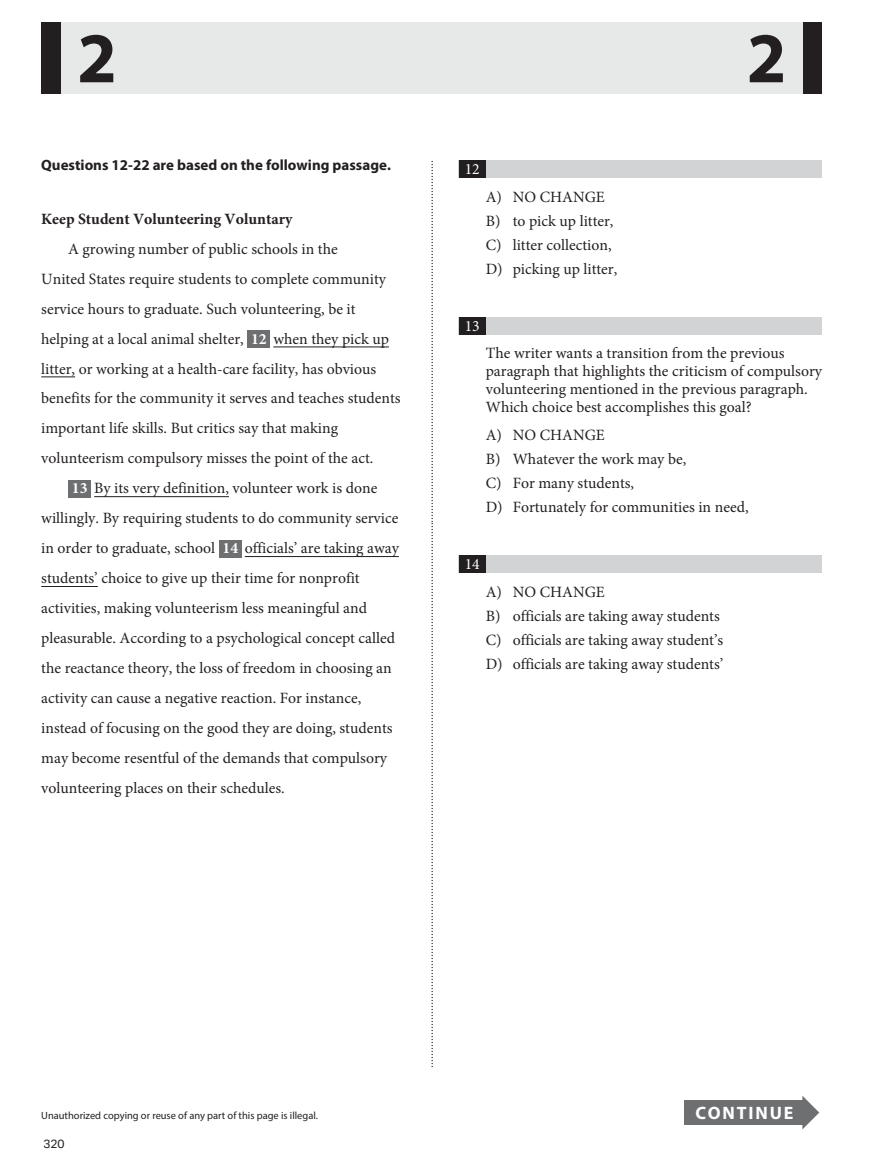
<style>
.page{position:relative;width:891px;height:1175px;background:#fff}
.page>*{position:absolute;margin:0;border:0;box-sizing:border-box;transform-origin:0 0}
.t1{font:700 71.85px "Myriad Pro";color:#231f20}
.t2{font:700 18px "Myriad Pro";letter-spacing:.1em;color:#fff}
.t3{font:15.75px/30px "Minion Pro";color:#231f20}
.t4{font:700 15.75px "Minion Pro";color:#231f20}
.t5{font:15.75px "Minion Pro";color:#fff}
.t6{font:700 15px "Myriad Pro";color:#231f20}
.t7{font:12px "Times";color:#231f20}
.t8{font:12px "Aktiv Grotesk";color:#231f20}
.t9{font:10.5px "Myriad Pro";color:#231f20}
.s1{font-weight:700;color:#fff}
</style>
<div class="page">
<div style="left:684px;top:1100px;width:121px;height:24px;background:#6d6f71"></div>
<svg style="left:802px;top:1096px;width:17px;height:33px"></svg>
<div style="left:247px;top:330px;width:23px;height:18px;background:#6d6f71"></div>
<div style="left:68px;top:480px;width:23px;height:18px;background:#6d6f71"></div>
<div style="left:219px;top:539px;width:22px;height:18px;background:#6d6f71"></div>
<div style="left:58px;top:22px;width:748px;height:72px;background:#e7e8e8"></div>
<div style="left:803px;top:22px;width:19px;height:72px;background:#231f20"></div>
<div style="left:41px;top:22px;width:20px;height:72px;background:#231f20"></div>
<hr style="left:273px;top:346px;width:116px;height:1px;background:#231f20">
<hr style="left:41px;top:376px;width:34px;height:1px;background:#231f20">
<hr style="left:94px;top:496px;width:135px;height:1px;background:#231f20">
<hr style="left:245px;top:556px;width:154px;height:1px;background:#231f20">
<hr style="left:41px;top:586px;width:57px;height:1px;background:#231f20">
<div style="left:459px;top:160px;width:363px;height:18px;background:#d1d3d4"></div>
<div style="left:459px;top:160px;width:27px;height:18px;background:#231f20"></div>
<div style="left:459px;top:317px;width:363px;height:18px;background:#d1d3d4"></div>
<div style="left:459px;top:317px;width:27px;height:18px;background:#231f20"></div>
<div style="left:459px;top:555px;width:363px;height:18px;background:#d1d3d4"></div>
<div style="left:459px;top:555px;width:27px;height:18px;background:#231f20"></div>
<h1 class="t1" style="left:77px;top:11px;width:41px">2</h1>
<h1 class="t1" style="left:747px;top:11px;width:41px">2</h1>
<p class="t6" style="left:41px;top:155px;width:351px">Questions 12-22 are based on the following passage.</p>
<p class="t4" style="left:41px;top:208px;width:253px">Keep Student Volunteering Voluntary</p>
<p class="t3" style="left:41px;top:234px;width:361px;text-indent:27px">A growing number of public schools in the<br>United States require students to complete community service hours to graduate. Such volunteering, be it helping at a local animal shelter, <span class="s1">12</span> when they pick up litter, or working at a health-care facility, has obvious benefits for the community it serves and teaches students important life skills. But critics say that making volunteerism compulsory misses the point of the act.</p>
<p class="t3" style="left:41px;top:473px;width:359px;text-indent:31px"><span class="s1">13</span> By its very definition, volunteer work is done willingly. By requiring students to do community service in order to graduate, school <span class="s1">14</span> officials’ are taking away students’ choice to give up their time for nonprofit activities, making volunteerism less meaningful and pleasurable. According to a psychological concept called the reactance theory, the loss of freedom in choosing an activity can cause a negative reaction. For instance, instead of focusing on the good they are doing, students may become resentful of the demands that compulsory volunteering places on their schedules.</p>
<p class="t7" style="left:443px;top:160px;width:909px;rotate:90deg">...............................................................................................................................................................................................................................................................................................................</p>
<p class="t5" style="left:465px;top:158px;width:17px">12</p>
<p class="t3" style="left:486px;top:182px;width:121px">A) NO CHANGE</p>
<p class="t3" style="left:486px;top:206px;width:129px">B) to pick up litter,</p>
<p class="t3" style="left:486px;top:230px;width:127px">C) litter collection,</p>
<p class="t3" style="left:486px;top:254px;width:133px">D) picking up litter,</p>
<p class="t5" style="left:465px;top:315px;width:17px">13</p>
<p class="t3" style="left:486px;top:344px;width:338px;line-height:18px">The writer wants a transition from the previous paragraph that highlights the criticism of compulsory volunteering mentioned in the previous paragraph.<br>Which choice best accomplishes this goal?</p>
<p class="t3" style="left:486px;top:420px;width:121px">A) NO CHANGE</p>
<p class="t3" style="left:486px;top:444px;width:202px">B) Whatever the work may be,</p>
<p class="t3" style="left:486px;top:468px;width:150px">C) For many students,</p>
<p class="t3" style="left:486px;top:492px;width:264px">D) Fortunately for communities in need,</p>
<p class="t5" style="left:465px;top:553px;width:17px">14</p>
<p class="t3" style="left:486px;top:577px;width:121px">A) NO CHANGE</p>
<p class="t3" style="left:486px;top:601px;width:236px">B) officials are taking away students</p>
<p class="t3" style="left:486px;top:625px;width:239px">C) officials are taking away student’s</p>
<p class="t3" style="left:486px;top:649px;width:239px">D) officials are taking away students’</p>
<p class="t9" style="left:41px;top:1109px;width:278px">Unauthorized copying or reuse of any part of this page is illegal.</p>
<p class="t2" style="left:696px;top:1101px;width:99px">CONTINUE</p>
<p class="t2" style="left:696px;top:1112px;width:99px">CONTINUE</p>
<p class="t8" style="left:43px;top:1136px;width:23px">320</p>
</div>
